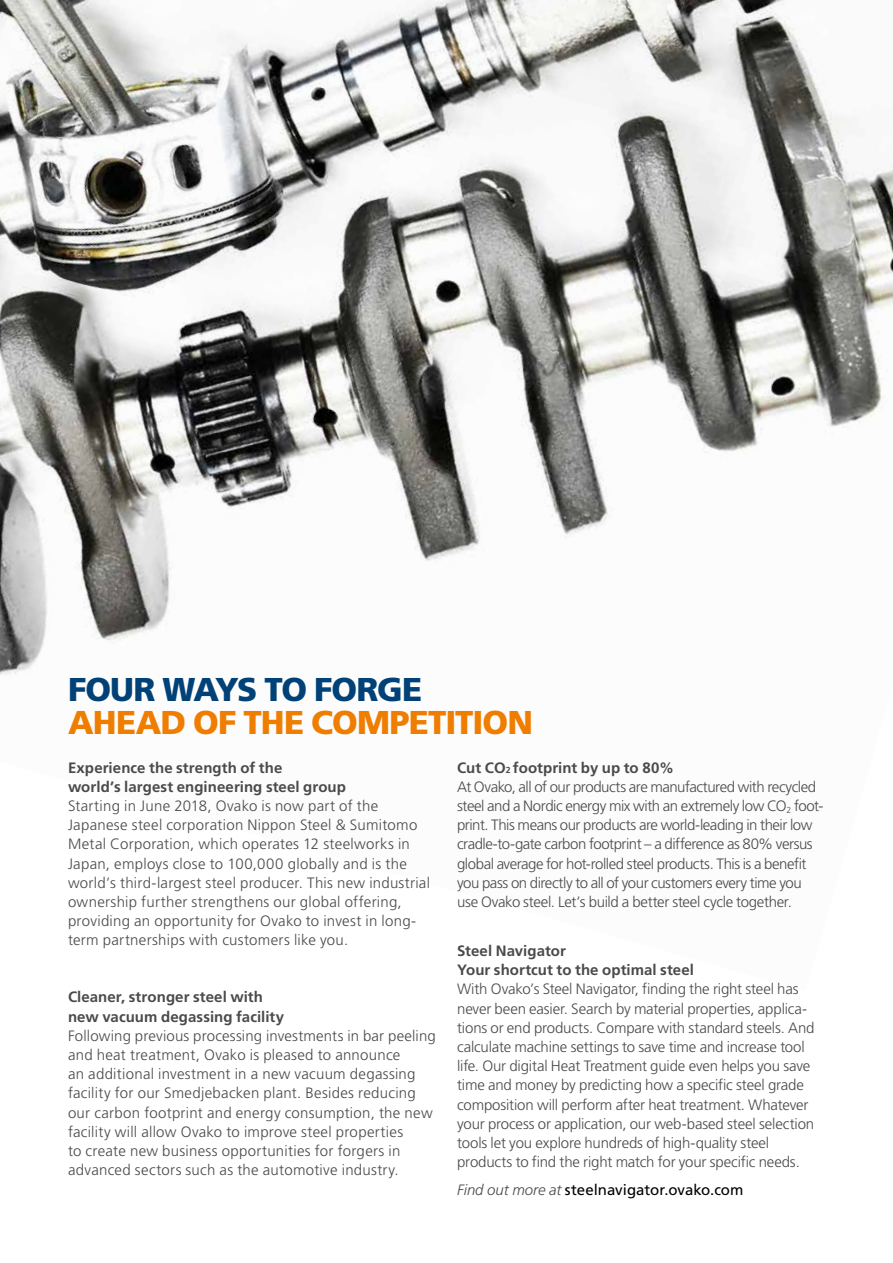
<style>
.page{position:relative;width:893px;height:1263px;background:#fff}
.page>*{position:absolute;margin:0;border:0;box-sizing:border-box;transform-origin:0 0}
.t1{font:900 33px "Frutiger LT Std";letter-spacing:-.025em;color:#ef7d00}
.t2{font:900 33px "Frutiger LT Std";letter-spacing:-.03em;color:#004177}
.t3{font:300 15px/19.2px "Frutiger LT Std";letter-spacing:-.005em;color:#4a4a49}
.t4{font:300 15px/19.2px "Frutiger LT Std";letter-spacing:-.03em;color:#4a4a49}
.t5{font:300 15px/19.2px "Frutiger LT Std";letter-spacing:.015em;color:#4a4a49}
.t6{font:300 15px/19.2px "Frutiger LT Std";letter-spacing:.02em;color:#4a4a49}
.t7{font:700 15px/19.2px "Frutiger LT Std";letter-spacing:.005em;color:#4a4a49}
.t8{font:15px "Frutiger LT Std";color:#000}
.s1{font-weight:700}
.s2{font-weight:700;font-size:8.7px}
.s3{font-weight:300;font-style:italic;color:#4a4a49}
</style>
<div class="page">
<img style="left:0;top:0;width:893px;height:675px">
<h1 class="t2" style="left:68px;top:670px;width:356px">FOUR WAYS TO FORGE</h1>
<h1 class="t1" style="left:68px;top:703px;width:466px">AHEAD OF THE COMPETITION</h1>
<p class="t7" style="left:68px;top:758px;width:279px">Experience the strength of the<br>world’s largest engineering steel group</p>
<p class="t6" style="left:68px;top:796px;width:363px">Starting in June 2018, Ovako is now part of the Japanese steel corporation Nippon Steel &amp; Sumitomo Metal Corporation, which operates 12 steelworks in Japan, employs close to 100,000 globally and is the world’s third-largest steel producer. This new industrial ownership further strengthens our global offering, providing an opportunity for Ovako to invest in long&shy;term partnerships with customers like you.</p>
<p class="t7" style="left:68px;top:988px;width:218px">Cleaner, stronger steel with new vacuum degassing facility</p>
<p class="t5" style="left:68px;top:1026px;width:369px">Following previous processing investments in bar peeling and heat treatment, Ovako is pleased to announce<br>an additional investment in a new vacuum degassing facility for our Smedjebacken plant. Besides reducing our carbon footprint and energy consumption, the new facility will allow Ovako to improve steel properties<br>to create new business opportunities for forgers in advanced sectors such as the automotive industry.</p>
<p class="t4" style="left:457px;top:758px;width:368px"><span class="s1">Cut CO</span><span class="s2">2</span> <span class="s1">footprint by up to 80%<br></span>At Ovako, all of our products are manufactured with recycled steel and a Nordic energy mix with an extremely low CO<sub>2</sub> foot&shy;print. This means our products are world-leading in their low cradle-to-gate carbon footprint – a difference as 80% versus global average for hot-rolled steel products. This is a benefit you pass on directly to all of your customers every time you use Ovako steel. Let’s build a better steel cycle together.</p>
<p class="t7" style="left:457px;top:941px;width:238px">Steel Navigator<br>Your shortcut to the optimal steel</p>
<p class="t3" style="left:457px;top:980px;width:359px">With Ovako’s Steel Navigator, finding the right steel has never been easier. Search by material properties, applica&shy;tions or end products. Compare with standard steels. And calculate machine settings to save time and increase tool life. Our digital Heat Treatment guide even helps you save time and money by predicting how a specific steel grade composition will perform after heat treatment. Whatever your process or application, our web-based steel selection tools let you explore hundreds of high-quality steel products to find the right match for your specific needs.</p>
<p class="t8" style="left:457px;top:1181px;width:288px"><span class="s3">Find out more at</span> steelnavigator.ovako.com</p>
</div>
